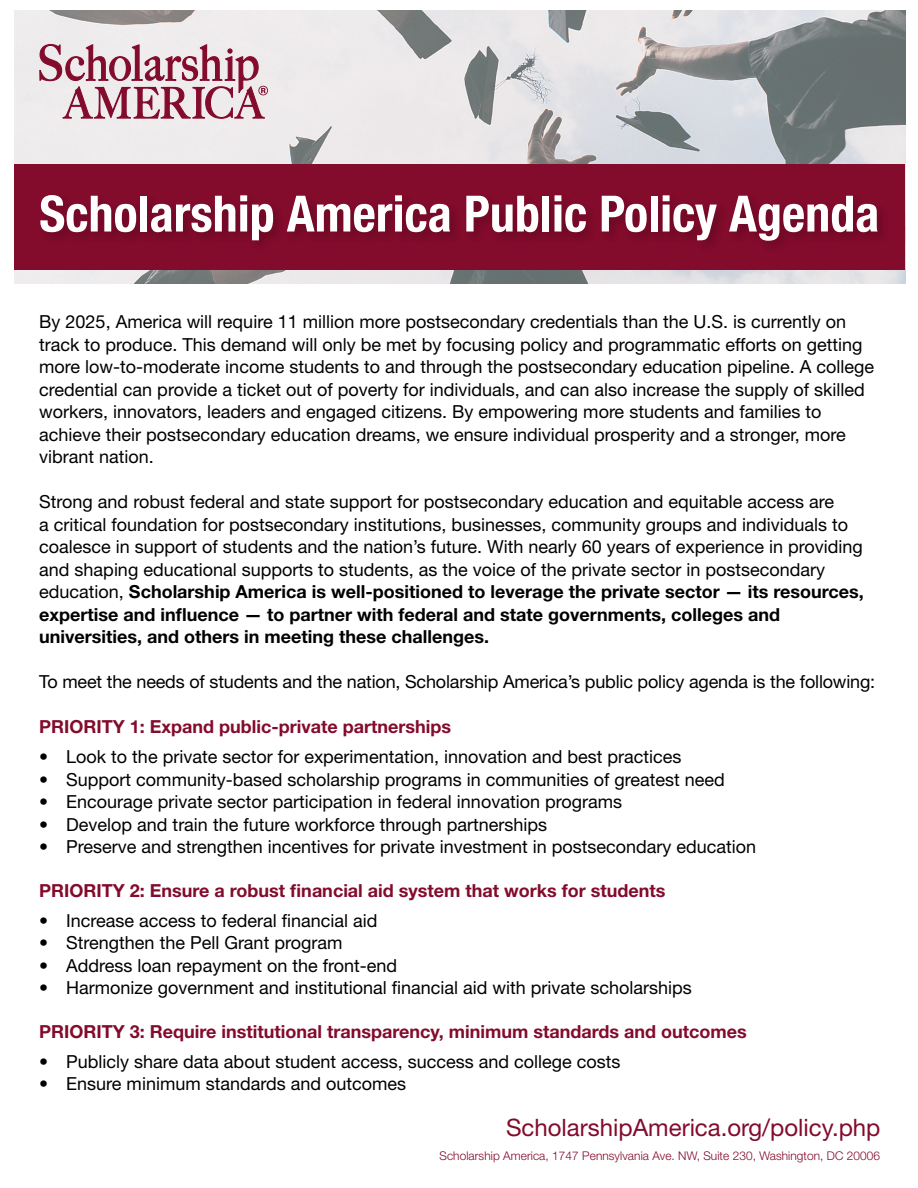
<style>
.page{position:relative;width:918px;height:1188px;background:#fff}
.page>*{position:absolute;margin:0;border:0;box-sizing:border-box;transform-origin:0 0}
.t1{font:700 condensed 50.1px "Helvetica Neue LT Std";color:#fff}
.t2{font:24px "Helvetica Neue LT Std";color:#830b2c}
.t3{font:18px/22.5px "Helvetica Neue LT Std";color:#000}
.t4{font:700 18px "Helvetica Neue LT Std";color:#830b2c}
.t5{font:300 12px "Helvetica Neue LT Std";color:#830b2c}
.s1{font-weight:700}
</style>
<div class="page">
<img style="left:14px;top:11px;width:891px;height:273px">
<div style="left:14px;top:164px;width:891px;height:106px;background:#830b2c"></div>
<div style="left:38px;top:193px;width:851px;height:60px;background:#7d0a2a"></div>
<svg style="left:39px;top:44px;width:229px;height:75px"></svg>
<h1 class="t1" style="left:39px;top:183px;width:842px">Scholarship America Public Policy Agenda</h1>
<p class="t3" style="left:39px;top:310px;width:836px">By 2025, America will require 11 million more postsecondary credentials than the U.S. is currently on track to produce. This demand will only be met by focusing policy and programmatic efforts on getting more low-to-moderate income students to and through the postsecondary education pipeline. A college credential can provide a ticket out of poverty for individuals, and can also increase the supply of skilled workers, innovators, leaders and engaged citizens. By empowering more students and families to achieve their postsecondary education dreams, we ensure individual prosperity and a stronger, more vibrant nation.</p>
<p class="t3" style="left:39px;top:490px;width:826px">Strong and robust federal and state support for postsecondary education and equitable access are<br>a critical foundation for postsecondary institutions, businesses, community groups and individuals to coalesce in support of students and the nation’s future. With nearly 60 years of experience in providing and shaping educational supports to students, as the voice of the private sector in postsecondary education, <span class="s1">Scholarship America is well-positioned to leverage the private sector — its resources, expertise and influence — to partner with federal and state governments, colleges and universities, and others in meeting these challenges.</span></p>
<p class="t3" style="left:39px;top:670px;width:837px">To meet the needs of students and the nation, Scholarship America’s public policy agenda is the following:</p>
<p class="t4" style="left:39px;top:716px;width:413px">PRIORITY 1: Expand public-private partnerships</p>
<p class="t3" style="left:39px;top:745px;width:644px">• Look to the private sector for experimentation, innovation and best practices</p>
<p class="t3" style="left:39px;top:768px;width:687px">• Support community-based scholarship programs in communities of greatest need</p>
<p class="t3" style="left:39px;top:790px;width:584px">• Encourage private sector participation in federal innovation programs</p>
<p class="t3" style="left:39px;top:813px;width:509px">• Develop and train the future workforce through partnerships</p>
<p class="t3" style="left:39px;top:835px;width:718px">• Preserve and strengthen incentives for private investment in postsecondary education</p>
<p class="t4" style="left:39px;top:879px;width:628px">PRIORITY 2: Ensure a robust financial aid system that works for students</p>
<p class="t3" style="left:39px;top:909px;width:340px">• Increase access to federal financial aid</p>
<p class="t3" style="left:39px;top:931px;width:305px">• Strengthen the Pell Grant program</p>
<p class="t3" style="left:39px;top:954px;width:359px">• Address loan repayment on the front-end</p>
<p class="t3" style="left:39px;top:976px;width:654px">• Harmonize government and institutional financial aid with private scholarships</p>
<p class="t4" style="left:39px;top:1020px;width:709px">PRIORITY 3: Require institutional transparency, minimum standards and outcomes</p>
<p class="t3" style="left:39px;top:1050px;width:583px">• Publicly share data about student access, success and college costs</p>
<p class="t3" style="left:39px;top:1072px;width:368px">• Ensure minimum standards and outcomes</p>
<h2 class="t2" style="left:506px;top:1113px;width:376px">ScholarshipAmerica.org/policy.php</h2>
<p class="t5" style="left:439px;top:1149px;width:443px">Scholarship America, 1747 Pennsylvania Ave. NW, Suite 230, Washington, DC 20006</p>
</div>
